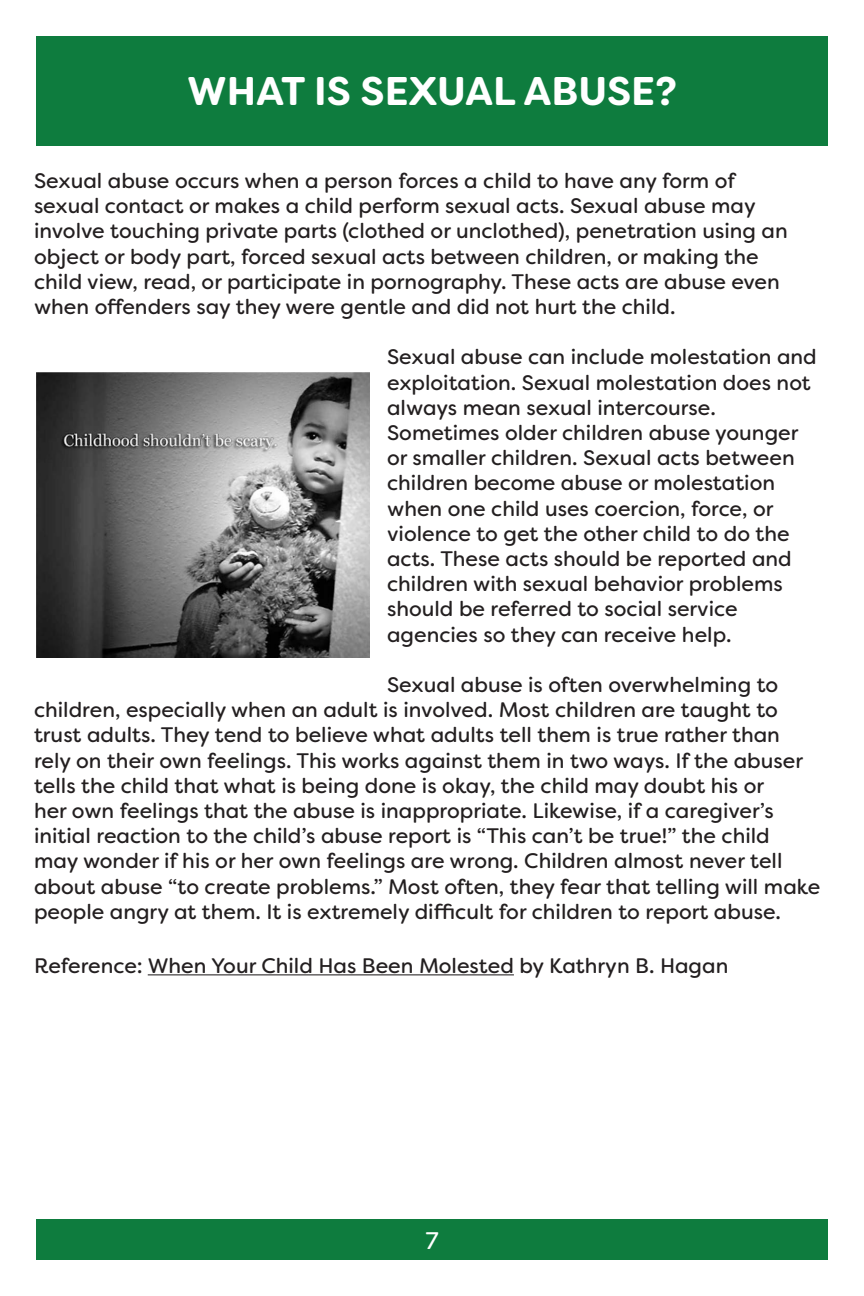
<style>
.page{position:relative;width:864px;height:1296px;background:#fff}
.page>*{position:absolute;margin:0;border:0;box-sizing:border-box;transform-origin:0 0}
.t1{font:700 40px "Filson Soft";color:#fff}
.t2{font:24px "Filson Soft";color:#fff}
.t3{font:21px/25.2px "Filson Soft";color:#231f20}
</style>
<div class="page">
<div style="left:36px;top:36px;width:792px;height:109px;background:#0e7c3e"></div>
<div style="left:36px;top:1220px;width:792px;height:40px;background:#0e7c3e"></div>
<img style="left:36px;top:373px;width:333px;height:284px">
<hr style="left:148px;top:974px;width:366px;height:1px;background:#231f20">
<p class="t1" style="left:187px;top:65px;width:491px">WHAT IS SEXUAL ABUSE?</p>
<p class="t3" style="left:34px;top:168px;width:703px">Sexual abuse occurs when a person forces a child to have any form of</p>
<p class="t3" style="left:34px;top:193px;width:723px">sexual contact or makes a child perform sexual acts. Sexual abuse may</p>
<p class="t3" style="left:34px;top:218px;width:755px">involve touching private parts (clothed or unclothed), penetration using an</p>
<p class="t3" style="left:34px;top:244px;width:726px">object or body part, forced sexual acts between children, or making the</p>
<p class="t3" style="left:34px;top:269px;width:747px">child view, read, or participate in pornography. These acts are abuse even</p>
<p class="t3" style="left:34px;top:294px;width:643px">when offenders say they were gentle and did not hurt the child.</p>
<p class="t3" style="left:387px;top:344px;width:431px">Sexual abuse can include molestation and</p>
<p class="t3" style="left:387px;top:370px;width:425px">exploitation. Sexual molestation does not</p>
<p class="t3" style="left:387px;top:395px;width:413px">always mean sexual intercourse.<br>Sometimes older children abuse younger or smaller children. Sexual acts between children become abuse or molestation when one child uses coercion, force, or violence to get the other child to do the acts. These acts should be reported and children with sexual behavior problems should be referred to social service agencies so they can receive help.</p>
<p class="t3" style="left:34px;top:672px;width:788px;text-indent:353px">Sexual abuse is often overwhelming to children, especially when an adult is involved. Most children are taught to trust adults. They tend to believe what adults tell them is true rather than rely on their own feelings. This works against them in two ways. If the abuser tells the child that what is being done is okay, the child may doubt his or<br>her own feelings that the abuse is inappropriate. Likewise, if a caregiver’s initial reaction to the child’s abuse report is “This can’t be true!” the child<br>may wonder if his or her own feelings are wrong. Children almost never tell about abuse “to create problems.” Most often, they fear that telling will make people angry at them. It is extremely difficult for children to report abuse.</p>
<p class="t3" style="left:34px;top:953px;width:696px">Reference: When Your Child Has Been Molested by Kathryn B. Hagan</p>
<p class="t2" style="left:425px;top:1225px;width:15px">7</p>
</div>
